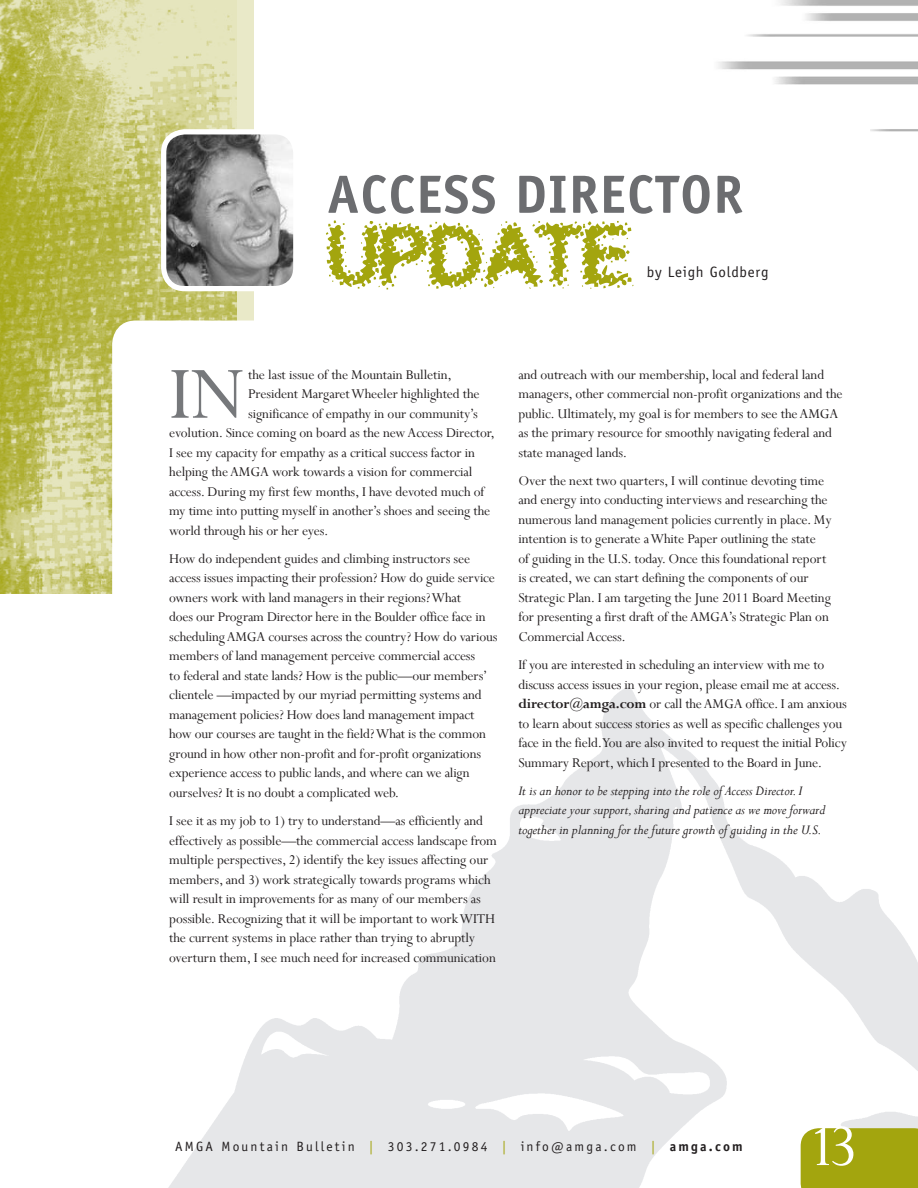
<style>
.page{position:relative;width:918px;height:1188px;background:#fff}
.page>*{position:absolute;margin:0;border:0;box-sizing:border-box;transform-origin:0 0}
.t1{font:84px "Acidic";letter-spacing:-.06em;color:#a3a50e}
.t2{font:83.1px "Perpetua";color:#76787b}
.t3{font:66px "Perpetua";color:#fff}
.t4{font:700 54px "Officina Sans";letter-spacing:.02em;color:#6c6d70}
.t5{font:15px/19.5px "Perpetua";letter-spacing:-.01em;color:#231f20}
.t6{font:italic 15px/19.5px "Perpetua";letter-spacing:-.01em;color:#231f20}
.t7{font:15px "Officina Sans";letter-spacing:.05em;color:#231f20}
.t8{font:13.5px "Officina Sans";letter-spacing:.16em;color:#231f20}
.s1{font-weight:700}
.s2{color:#a3a50e}
</style>
<div class="page">
<img style="left:0;top:0;width:238px;height:594px">
<div style="left:238px;top:0;width:16px;height:594px;background:#e9e9c8"></div>
<div style="left:115px;top:323px;width:189px;height:314px;background:#fff;border-radius:21px"></div>
<div style="left:112px;top:321px;width:194px;height:318px;border:5px solid #fff;border-radius:21px"></div>
<img style="left:164px;top:132px;width:128px;height:157px">
<div style="left:161px;top:129px;width:137px;height:162px;border:5px solid #fff;border-radius:21px"></div>
<div style="left:801px;top:1128px;width:117px;height:60px;background:#a3a50e"></div>
<h3 class="t4" style="left:327px;top:161px;width:418px">ACCESS DIRECTOR</h3>
<h1 class="t1" style="left:327px;top:216px;width:307px">UPDATE</h1>
<p class="t7" style="left:647px;top:263px;width:123px">by Leigh Goldberg</p>
<h2 class="t2" style="left:169px;top:342px;width:78px">IN</h2>
<p class="t5" style="left:248px;top:364px;width:205px">the last issue of the Mountain Bulletin,</p>
<p class="t5" style="left:248px;top:384px;width:233px">President Margaret Wheeler highlighted the</p>
<p class="t5" style="left:248px;top:403px;width:231px">significance of empathy in our community’s</p>
<p class="t5" style="left:169px;top:423px;width:327px">evolution. Since coming on board as the new Access Director,</p>
<p class="t5" style="left:169px;top:442px;width:307px">I see my capacity for empathy as a critical success factor in</p>
<p class="t5" style="left:169px;top:462px;width:305px">helping the AMGA work towards a vision for commercial</p>
<p class="t5" style="left:169px;top:481px;width:317px">access. During my first few months, I have devoted much of</p>
<p class="t5" style="left:169px;top:501px;width:323px">my time into putting myself in another’s shoes and seeing the</p>
<p class="t5" style="left:169px;top:520px;width:161px">world through his or her eyes.</p>
<p class="t5" style="left:169px;top:549px;width:330px">How do independent guides and climbing instructors see access issues impacting their profession? How do guide service owners work with land managers in their regions? What<br>does our Program Director here in the Boulder office face in scheduling AMGA courses across the country? How do various members of land management perceive commercial access<br>to federal and state lands? How is the public—our members’ clientele —impacted by our myriad permitting systems and management policies? How does land management impact how our courses are taught in the field? What is the common ground in how other non-profit and for-profit organizations experience access to public lands, and where can we align ourselves? It is no doubt a complicated web.</p>
<p class="t5" style="left:169px;top:811px;width:329px">I see it as my job to 1) try to understand—as efficiently and effectively as possible—the commercial access landscape from multiple perspectives, 2) identify the key issues affecting our members, and 3) work strategically towards programs which will result in improvements for as many of our members as possible. Recognizing that it will be important to work WITH the current systems in place rather than trying to abruptly overturn them, I see much need for increased communication</p>
<p class="t5" style="left:518px;top:364px;width:326px">and outreach with our membership, local and federal land managers, other commercial non-profit organizations and the public. Ultimately, my goal is for members to see the AMGA as the primary resource for smoothly navigating federal and state managed lands.</p>
<p class="t5" style="left:518px;top:471px;width:315px">Over the next two quarters, I will continue devoting time and energy into conducting interviews and researching the numerous land management policies currently in place. My intention is to generate a White Paper outlining the state<br>of guiding in the U.S. today. Once this foundational report is created, we can start defining the components of our Strategic Plan. I am targeting the June 2011 Board Meeting for presenting a first draft of the AMGA’s Strategic Plan on Commercial Access.</p>
<p class="t5" style="left:518px;top:655px;width:330px">If you are interested in scheduling an interview with me to discuss access issues in your region, please email me at access. <span class="s1">director@amga.com</span> or call the AMGA office. I am anxious to learn about success stories as well as specific challenges you face in the field. You are also invited to request the initial Policy Summary Report, which I presented to the Board in June.</p>
<p class="t6" style="left:518px;top:780px;width:308px">It is an honor to be stepping into the role of Access Director. I appreciate your support, sharing and patience as we move forward together in planning for the future growth of guiding in the U.S.</p>
<p class="t8" style="left:175px;top:1138px;width:569px">AMGA Mountain Bulletin <span class="s2">|</span> 303.271.0984 <span class="s2">|</span> info@amga.com <span class="s2">|</span> <span class="s1">amga.com</span></p>
<h3 class="t3" style="left:807px;top:1105px;width:52px">13</h3>
</div>
